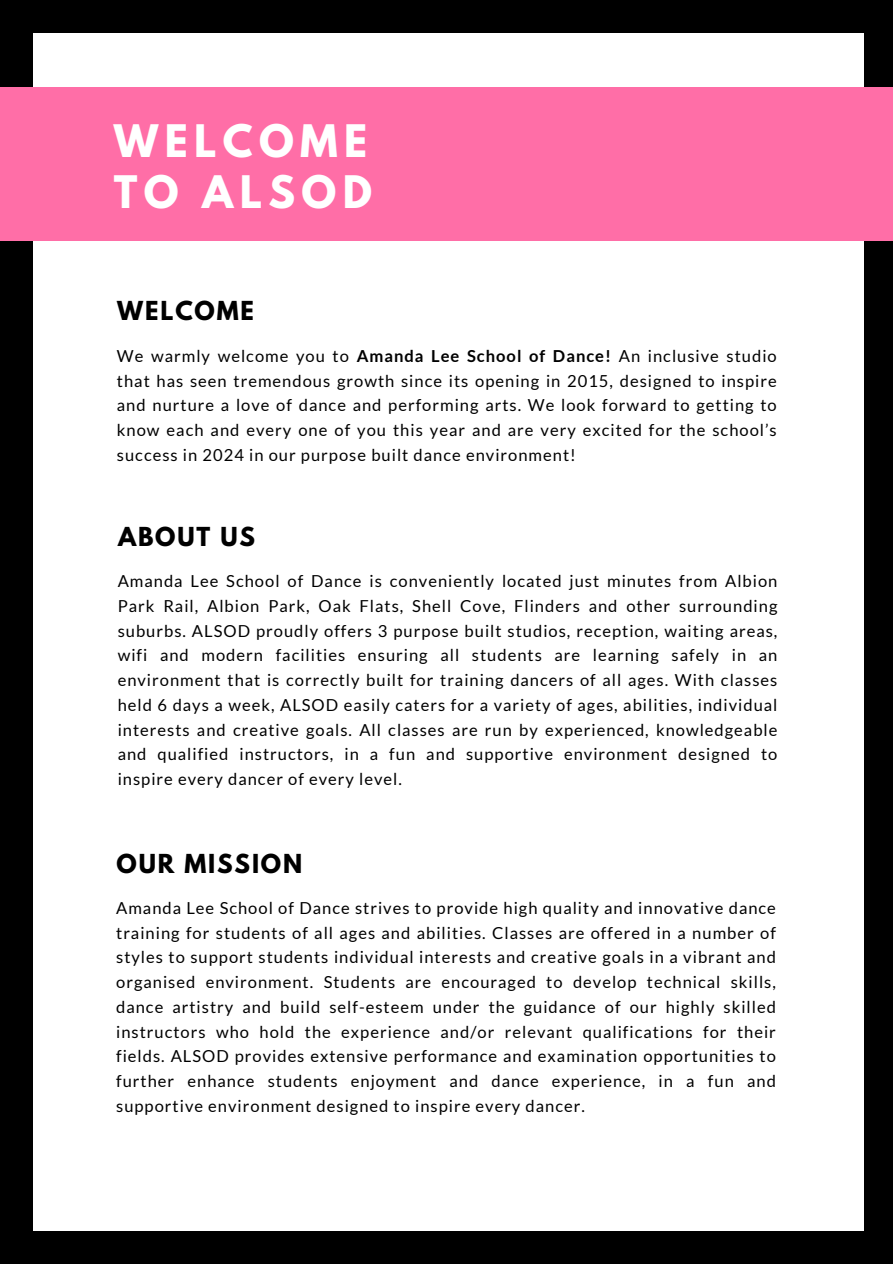
<style>
.page{position:relative;width:893px;height:1264px;background:#fff}
.page>*{position:absolute;margin:0;border:0;box-sizing:border-box;transform-origin:0 0}
.t1{font:700 39.75px/50.7px "League Spartan";letter-spacing:.16em;color:#fff}
.t2{font:700 23.1px "League Spartan";letter-spacing:.08em;color:#000}
.t3{font:16.5px/24.8px "Lato";letter-spacing:.06em;color:#000;text-align:justify}
.s1{font-weight:700}
</style>
<div class="page">
<div style="left:0;top:0;width:892px;height:1263px;background:#000"></div>
<div style="left:34px;top:33px;width:829px;height:1197px;background:#fff"></div>
<div style="left:0;top:87px;width:892px;height:153px;background:#ff6ea7"></div>
<h2 class="t1" style="left:114px;top:121px;width:260px">WELCOME<br>TO ALSOD</h2>
<p class="t2" style="left:117px;top:299px;width:138px">WELCOME</p>
<p class="t3" style="left:117px;top:343px;width:661px">We warmly welcome you to <span class="s1">Amanda Lee School of Dance!</span> An inclusive studio that has seen tremendous growth since its opening in 2015, designed to inspire and nurture a love of dance and performing arts. We look forward to getting to know each and every one of you this year and are very excited for the school’s success in 2024 in our purpose built dance environment!</p>
<p class="t2" style="left:118px;top:525px;width:138px">ABOUT US</p>
<h2 class="t3" style="left:118px;top:568px;width:661px">Amanda Lee School of Dance is conveniently located just minutes from Albion Park Rail, Albion Park, Oak Flats, Shell Cove, Flinders and other surrounding suburbs. ALSOD proudly offers 3 purpose built studios, reception, waiting areas, wifi and modern facilities ensuring all students are learning safely in an environment that is correctly built for training dancers of all ages. With classes held 6 days a week, ALSOD easily caters for a variety of ages, abilities, individual interests and creative goals. All classes are run by experienced, knowledgeable and qualified instructors, in a fun and supportive environment designed to inspire every dancer of every level.</h2>
<p class="t2" style="left:116px;top:851px;width:187px">OUR MISSION</p>
<h2 class="t3" style="left:116px;top:895px;width:661px">Amanda Lee School of Dance strives to provide high quality and innovative dance training for students of all ages and abilities. Classes are offered in a number of styles to support students individual interests and creative goals in a vibrant and organised environment. Students are encouraged to develop technical skills, dance artistry and build self-esteem under the guidance of our highly skilled instructors who hold the experience and/or relevant qualifications for their fields. ALSOD provides extensive performance and examination opportunities to further enhance students enjoyment and dance experience, in a fun and supportive environment designed to inspire every dancer.</h2>
</div>
